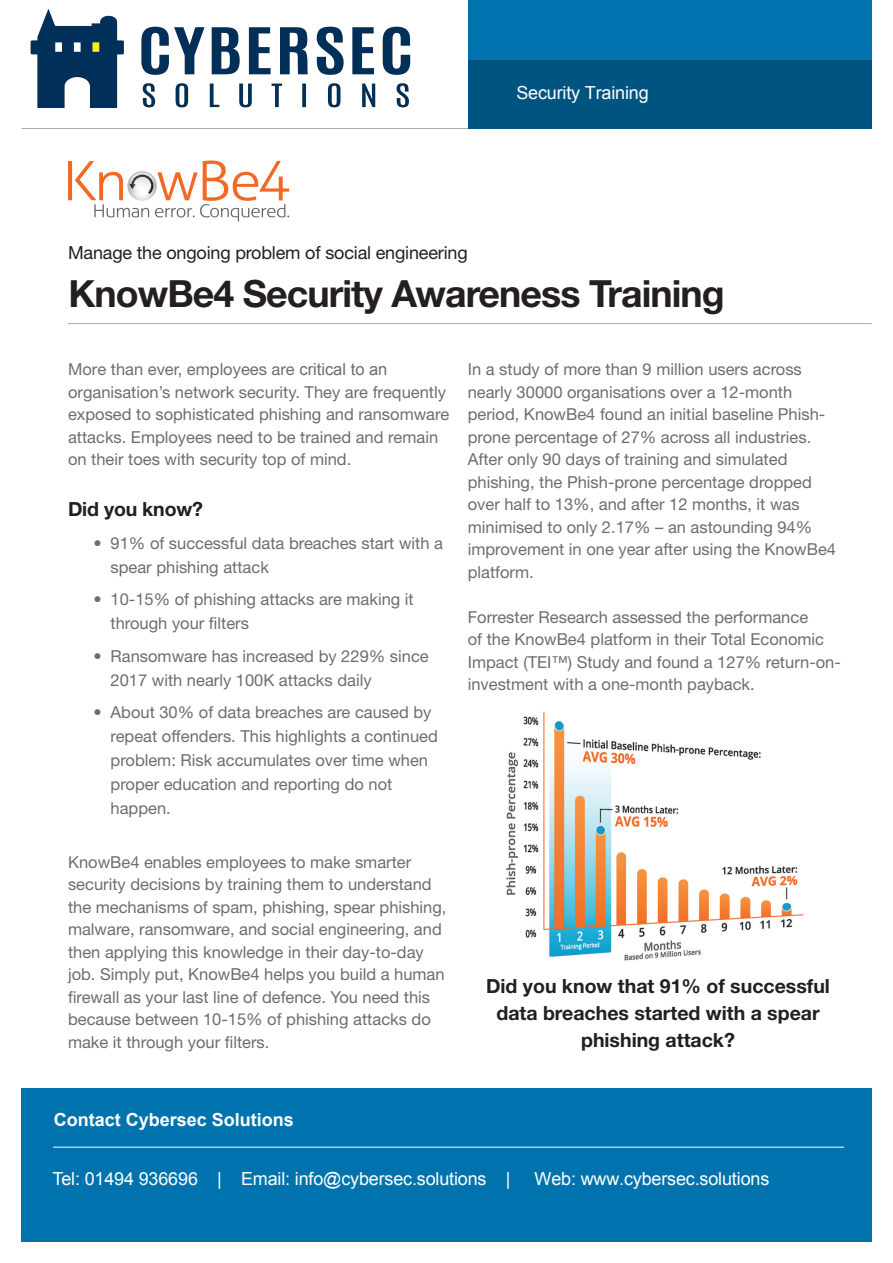
<style>
.page{position:relative;width:893px;height:1263px;background:#fff}
.page>*{position:absolute;margin:0;border:0;box-sizing:border-box;transform-origin:0 0}
.t1{font:700 37.5px "Helvetica Neue LT Std";letter-spacing:-.025em;color:#231f20}
.t2{font:700 19.5px/27px "Helvetica Neue LT Std";color:#231f20;text-align:center}
.t3{font:18px "Arial";letter-spacing:-.01em;color:#fff}
.t4{font:18px "Helvetica Neue LT Std";letter-spacing:-.01em;color:#231f20}
.t5{font:700 18px "Arial";color:#fff}
.t6{font:18px "Arial";letter-spacing:-.01em;color:#fff}
.t7{font:16.5px/22.5px "Helvetica Neue LT Std";color:#6c6d70}
.s1{font-style:inherit}
.s2{font-family:"Arial"}
</style>
<div class="page">
<hr style="left:68px;top:323px;width:804px;height:1px;background:#a8a9ad">
<hr style="left:22px;top:128px;width:812px;height:1px;background:#a8a9ad">
<div style="left:468px;top:0;width:404px;height:61px;background:#0073ae"></div>
<div style="left:468px;top:61px;width:404px;height:68px;background:#005480"></div>
<div style="left:21px;top:1089px;width:851px;height:153px;background:#0073ae"></div>
<hr style="left:53px;top:1147px;width:791px;height:1px;background:#fff">
<img style="left:30px;top:9px;width:381px;height:99px">
<svg style="left:68px;top:161px;width:221px;height:60px"></svg>
<img style="left:506px;top:712px;width:298px;height:249px">
<p class="t6" style="left:516px;top:81px;width:134px">S<span class="s1">ecurity</span> Training</p>
<p class="t4" style="left:68px;top:242px;width:401px">Manage the ongoing problem of social engineering</p>
<h1 class="t1" style="left:68px;top:271px;width:658px">KnowBe4 Security Awareness Training</h1>
<p class="t7" style="left:68px;top:358px;width:383px">More than ever, employees are <span class="s2">critical to an </span>organisation’s network security. They are frequently exposed to sophisticated phishing and ransomware attacks. Employees need to be trained and remain on their toes with security top of mind.</p>
<p class="t2" style="left:68px;top:495px;width:136px">Did you know?</p>
<p class="t7" style="left:111px;top:530px;width:334px;line-height:24px;text-indent:-17px">• 91% of successful data breaches start with a spear phishing attack</p>
<p class="t7" style="left:111px;top:587px;width:305px;line-height:24px;text-indent:-17px">• 10-15% of phishing attacks are making it through your filters</p>
<p class="t7" style="left:111px;top:643px;width:320px;line-height:24px;text-indent:-17px">• Ransomware has increased by 229% since<br>2017 with nearly 100K attacks daily</p>
<p class="t7" style="left:111px;top:700px;width:329px;line-height:24px;text-indent:-17px">• About 30% of data breaches are caused by repeat offenders. This highlights a continued problem: Risk accumulates over time when proper education and reporting do not happen.</p>
<p class="t7" style="left:68px;top:850px;width:380px">KnowBe4 enables employees to make smarter security decisions by training them to understand the mechanisms of spam, phishing, spear phishing, malware, ransomware, and social engineering, and then applying this knowledge in their day-to-day job. Simply put, KnowBe4 helps you build a human firewall as your last line of defence. You need this because between 10-15% of phishing attacks do make it through your filters.</p>
<p class="t7" style="left:468px;top:358px;width:370px">In a study of more than 9 million users across nearly 30000 organisations over a 12-month period, KnowBe4 found an initial baseline Phish&shy;prone percentage of 27% across all industries.<br>After only 90 days of training and simulated phishing, the Phish-prone percentage dropped over half to 13%, and after 12 months, it was minimised to only 2.17% – an astounding 94% improvement in one year after using the KnowBe4 platform.</p>
<p class="t7" style="left:468px;top:605px;width:375px">Forrester Research assessed the performance<br>of the KnowBe4 platform in their Total Economic Impact (TEI™) Study and found a 127% return-on&shy;investment with a one-month payback.</p>
<p class="t2" style="left:486px;top:972px;width:345px">Did you know that 91% of successful data breaches started with a spear phishing attack?</p>
<p class="t5" style="left:54px;top:1108px;width:242px">Contact Cybersec Solutions</p>
<p class="t3" style="left:52px;top:1167px;width:460px">Tel: 01494 936696 | Email: info@cybersec.solutions |</p>
<p class="t3" style="left:535px;top:1167px;width:236px">Web: www.cybersec.solutions</p>
</div>
